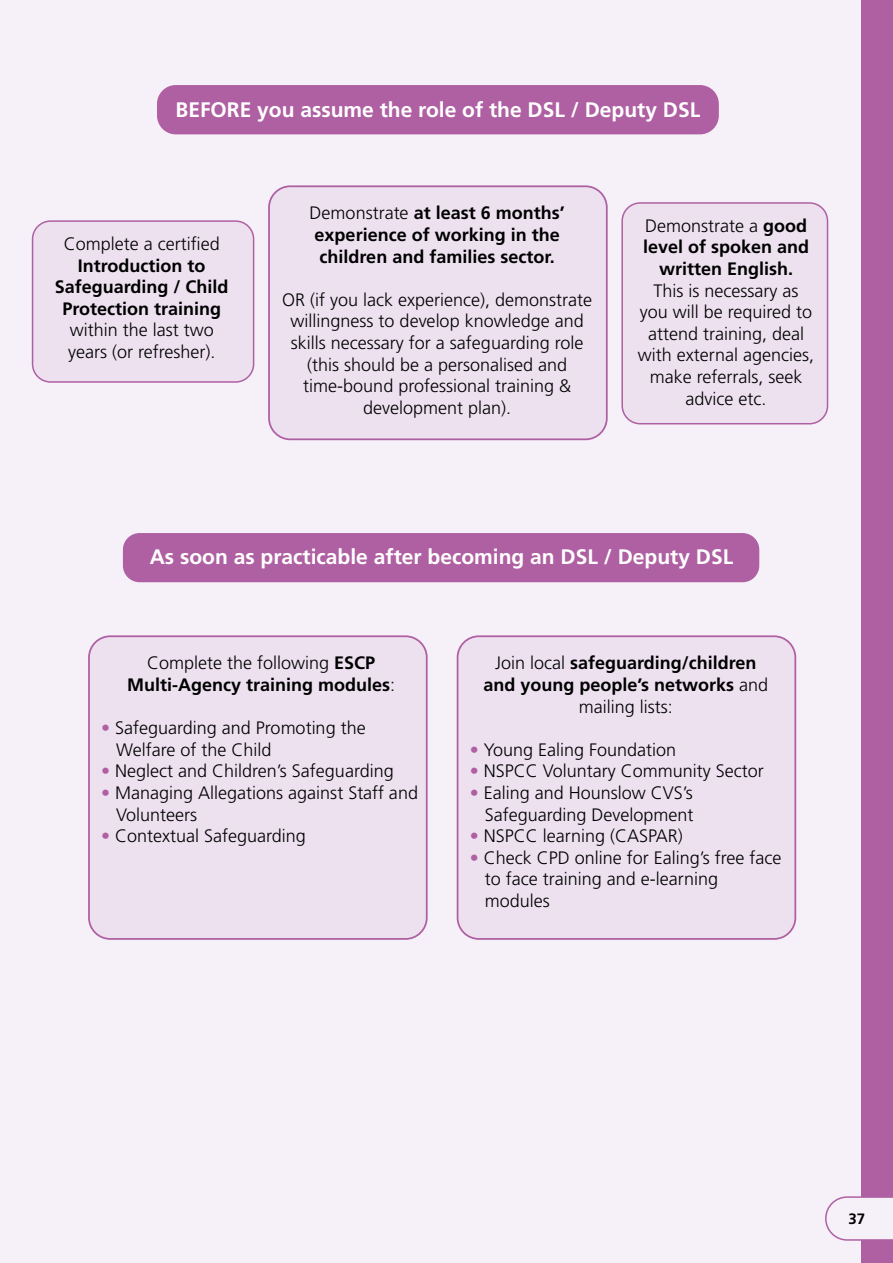
<style>
.page{position:relative;width:893px;height:1263px;background:#f6f0f8}
.page>*{position:absolute;margin:0;border:0;box-sizing:border-box;transform-origin:0 0}
.t1{font:700 21px "Frutiger";color:#fff}
.t2{font:300 18px/21.6px "Frutiger";color:#000}
.t3{font:700 18px/21.6px "Frutiger";color:#000;text-align:center}
.t4{font:700 15px "Frutiger";color:#000}
.s1{font-weight:300}
.s2{color:#af60a2}
</style>
<div class="page">
<div style="left:862px;top:0;width:31px;height:1263px;background:#af60a2"></div>
<svg style="left:825px;top:1196px;width:68px;height:45px"></svg>
<div style="left:158px;top:86px;width:560px;height:48px;background:#af60a2;border-radius:18px"></div>
<div style="left:157px;top:85px;width:562px;height:49px;border:2px solid #af60a2;border-radius:18px"></div>
<div style="left:33px;top:221px;width:221px;height:161px;background:#ede1f0;border-radius:18px"></div>
<div style="left:32px;top:220px;width:222px;height:163px;border:2px solid #af60a2;border-radius:18px"></div>
<div style="left:269px;top:186px;width:338px;height:253px;background:#ede1f0;border-radius:21px"></div>
<div style="left:268px;top:185px;width:340px;height:255px;border:2px solid #af60a2;border-radius:21px"></div>
<div style="left:622px;top:203px;width:205px;height:221px;background:#ede1f0;border-radius:18px"></div>
<div style="left:621px;top:202px;width:207px;height:222px;border:2px solid #af60a2;border-radius:18px"></div>
<div style="left:124px;top:534px;width:635px;height:47px;background:#af60a2;border-radius:16px"></div>
<div style="left:123px;top:533px;width:636px;height:49px;border:1px solid #af60a2;border-radius:16px"></div>
<div style="left:89px;top:636px;width:338px;height:303px;background:#ede1f0;border-radius:21px"></div>
<div style="left:88px;top:635px;width:340px;height:305px;border:2px solid #af60a2;border-radius:21px"></div>
<div style="left:458px;top:636px;width:337px;height:303px;background:#ede1f0;border-radius:21px"></div>
<div style="left:457px;top:635px;width:339px;height:305px;border:2px solid #af60a2;border-radius:21px"></div>
<p class="t1" style="left:176px;top:97px;width:526px">BEFORE you assume the role of the DSL / Deputy DSL</p>
<p class="t2" style="left:64px;top:233px;width:158px">Complete a certified</p>
<p class="t3" style="left:55px;top:254px;width:175px">Introduction to<br>Safeguarding / Child<br>Protection training</p>
<p class="t2" style="left:68px;top:319px;width:149px">within the last two years (or refresher).</p>
<p class="t3" style="left:310px;top:202px;width:257px;text-align:left"><span class="s1">Demonstrate</span> at least 6 months’ experience of working in the children and families sector.</p>
<p class="t2" style="left:282px;top:289px;width:312px;text-align:center">OR (if you lack experience), demonstrate willingness to develop knowledge and skills necessary for a safeguarding role (this should be a personalised and time-bound professional training &amp; development plan).</p>
<p class="t3" style="left:643px;top:215px;width:168px"><span class="s1">Demonstrate a</span> good level of spoken and written English.</p>
<p class="t2" style="left:638px;top:280px;width:178px;text-align:center">This is necessary as you will be required to attend training, deal with external agencies, make referrals, seek advice etc.</p>
<p class="t1" style="left:150px;top:544px;width:585px">As soon as practicable after becoming an DSL / Deputy DSL</p>
<p class="t3" style="left:127px;top:652px;width:270px"><span class="s1">Complete the following</span> ESCP<br>Multi-Agency training modules<span class="s1">:</span></p>
<p class="t2" style="left:116px;top:717px;width:251px;text-indent:-15px"><span class="s2">•</span> Safeguarding and Promoting the<br>Welfare of the Child</p>
<p class="t2" style="left:101px;top:760px;width:294px"><span class="s2">•</span> Neglect and Children’s Safeguarding</p>
<p class="t2" style="left:116px;top:782px;width:303px;text-indent:-15px"><span class="s2">•</span> Managing Allegations against Staff and<br>Volunteers</p>
<p class="t2" style="left:101px;top:825px;width:206px"><span class="s2">•</span> Contextual Safeguarding</p>
<p class="t3" style="left:483px;top:652px;width:286px"><span class="s1">Join local</span> safeguarding/children and young people’s networks <span class="s1">and mailing lists:</span></p>
<p class="t2" style="left:470px;top:739px;width:208px"><span class="s2">•</span> Young Ealing Foundation</p>
<p class="t2" style="left:470px;top:760px;width:296px"><span class="s2">•</span> NSPCC Voluntary Community Sector</p>
<p class="t2" style="left:470px;top:782px;width:225px;text-align:right"><span class="s2">•</span> Ealing and Hounslow CVS’s<br>Safeguarding Development</p>
<p class="t2" style="left:470px;top:825px;width:215px"><span class="s2">•</span> NSPCC learning (CASPAR)</p>
<p class="t2" style="left:485px;top:847px;width:298px;text-indent:-15px"><span class="s2">•</span> Check CPD online for Ealing’s free face to face training and e-learning modules</p>
<p class="t4" style="left:848px;top:1210px;width:18px">37</p>
</div>
